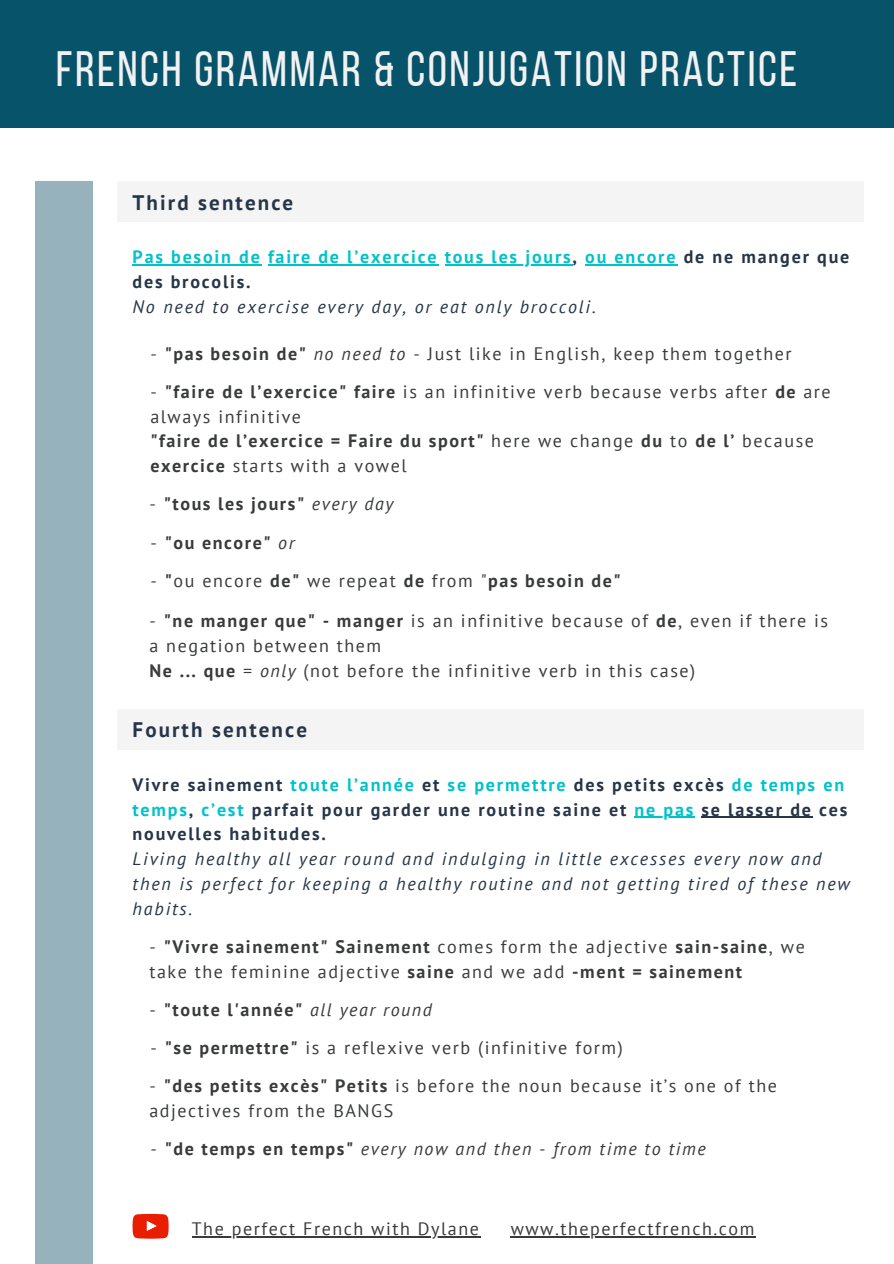
<style>
.page{position:relative;width:894px;height:1264px;background:#fff}
.page>*{position:absolute;margin:0;border:0;box-sizing:border-box;transform-origin:0 0}
.t1{font:49.5px "Bebas Neue";letter-spacing:.05em;color:#f1f1f1}
.t2{font:700 21px "PT Sans";letter-spacing:.1em;color:#263547}
.t3{font:18px/24.8px "PT Sans";letter-spacing:.085em;color:#393b3b}
.t4{font:italic 18px/24.8px "PT Sans";letter-spacing:.1em;color:#263547}
.t5{font:700 18px/24.8px "PT Sans";letter-spacing:.085em;color:#393b3b}
.t6{font:700 18px/24.8px "PT Sans";letter-spacing:.1em;color:#263547}
.t7{font:700 18px/24.8px "PT Sans";letter-spacing:.1em;color:#00c2cb}
.t8{font:italic 18px "PT Sans";letter-spacing:.085em;color:#393b3b}
.s1{color:#263547}
.s2{font-weight:700}
.s3{font-style:italic}
.s4{font-weight:400}
.s5{font-weight:400;font-style:italic}
.s6{color:#00c2cb}
.s7{font-style:normal}
.s8{font-weight:700;font-style:normal}
</style>
<div class="page">
<div style="left:0;top:0;width:893px;height:127px;background:#06536a"></div>
<div style="left:35px;top:181px;width:57px;height:1082px;background:#96b2bc"></div>
<svg style="left:132px;top:1213px;width:36px;height:25px"></svg>
<hr style="left:192px;top:1236px;width:288px;height:1px;background:#393b3b">
<hr style="left:510px;top:1236px;width:245px;height:1px;background:#393b3b">
<div style="left:117px;top:181px;width:746px;height:41px;background:#f4f4f4"></div>
<hr style="left:132px;top:264px;width:129px;height:1px;background:#00c2cb">
<hr style="left:268px;top:264px;width:170px;height:1px;background:#00c2cb">
<hr style="left:444px;top:264px;width:128px;height:1px;background:#00c2cb">
<hr style="left:585px;top:264px;width:92px;height:1px;background:#00c2cb">
<div style="left:117px;top:709px;width:746px;height:40px;background:#f4f4f4"></div>
<hr style="left:634px;top:816px;width:61px;height:1px;background:#00c2cb">
<hr style="left:701px;top:816px;width:111px;height:1px;background:#263547">
<p class="t1" style="left:56px;top:49px;width:742px">FRENCH GRAMMAR &amp; CONJUGATION PRACTICE</p>
<p class="t2" style="left:132px;top:188px;width:162px">Third sentence</p>
<p class="t7" style="left:132px;top:244px;width:718px">Pas besoin de faire de l’exercice tous les jours<span class="s1">,</span> ou encore <span class="s1">de ne manger que des brocolis.</span></p>
<p class="t4" style="left:132px;top:293px;width:464px">No need to exercise every day, or eat only broccoli.</p>
<p class="t3" style="left:150px;top:340px;width:642px">- <span class="s2">"pas besoin de"</span> <span class="s3">no need to</span> - Just like in English, keep them together</p>
<p class="t3" style="left:150px;top:378px;width:681px">- <span class="s2">"faire de l’exercice" faire</span> is an infinitive verb because verbs after <span class="s2">de</span> are always infinitive</p>
<p class="t5" style="left:150px;top:428px;width:665px">"faire de l’exercice = Faire du sport" <span class="s4">here we change</span> du <span class="s4">to</span> de l’ <span class="s4">because </span>exercice <span class="s4">starts with a vowel</span></p>
<p class="t5" style="left:149px;top:491px;width:245px"><span class="s4">-</span> "tous les jours" <span class="s5">every day</span></p>
<p class="t5" style="left:150px;top:529px;width:146px"><span class="s4">-</span> "ou encore" <span class="s5">or</span></p>
<p class="t3" style="left:150px;top:567px;width:472px">- <span class="s2">"</span>ou encore <span class="s2">de"</span> we repeat <span class="s2">de</span> from "<span class="s2">pas besoin de"</span></p>
<p class="t3" style="left:149px;top:608px;width:680px">- <span class="s2">"ne manger que" - manger</span> is an infinitive because of <span class="s2">de</span>, even if there is a negation between them</p>
<p class="t3" style="left:149px;top:657px;width:547px"><span class="s2">Ne ... que</span> = <span class="s3">only</span> (not before the infinitive verb in this case)</p>
<p class="t2" style="left:132px;top:716px;width:176px">Fourth sentence</p>
<p class="t6" style="left:132px;top:771px;width:716px">Vivre sainement <span class="s6">toute l’année</span> et <span class="s6">se permettre</span> des petits excès <span class="s6">de temps en temps</span>, <span class="s6">c’est</span> parfait pour garder une routine saine et <span class="s6">ne pas</span> se lasser de ces nouvelles habitudes.</p>
<p class="t4" style="left:132px;top:846px;width:718px">Living healthy all year round and indulging in little excesses every now and then is perfect for keeping a healthy routine and not getting tired of these new habits.</p>
<p class="t3" style="left:149px;top:933px;width:656px">- <span class="s2">"Vivre sainement" Sainement</span> comes form the adjective <span class="s2">sain-saine</span>, we take the feminine adjective <span class="s2">saine</span> and we add <span class="s2">-ment = sainement</span></p>
<p class="t5" style="left:149px;top:996px;width:284px"><span class="s4">-</span> "toute l'année" <span class="s5">all year round</span></p>
<p class="t3" style="left:150px;top:1034px;width:474px">- <span class="s2">"se permettre"</span> is a reflexive verb (infinitive form)</p>
<p class="t3" style="left:149px;top:1073px;width:629px">- <span class="s2">"des petits excès" Petits</span> is before the noun because it’s one of the adjectives from the BANGS</p>
<p class="t8" style="left:150px;top:1136px;width:556px"><span class="s7">-</span> <span class="s8">"de temps en temps"</span> every now and then - from time to time</p>
<p class="t3" style="left:192px;top:1216px;width:288px">The perfect French with Dylane</p>
<p class="t3" style="left:510px;top:1216px;width:245px">www.theperfectfrench.com</p>
</div>
